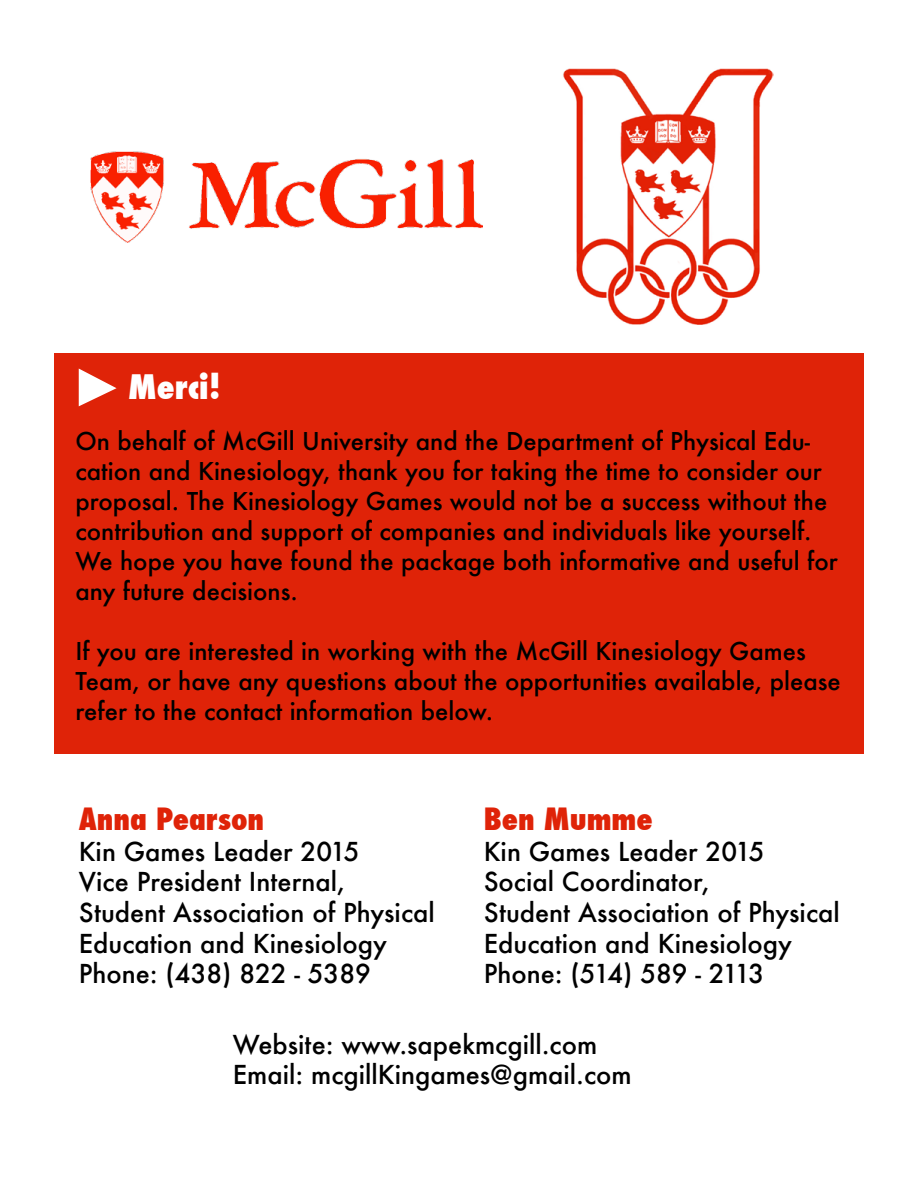
<style>
.page{position:relative;width:918px;height:1188px;background:#fff}
.page>*{position:absolute;margin:0;border:0;box-sizing:border-box;transform-origin:0 0}
.t1{font:800 condensed 33px "Futura";color:#fff}
.t2{font:800 condensed 30px "Futura";color:#df2308}
.t3{font:500 25.5px/30.6px "Futura";color:#000}
.t4{font:500 24px/30px "Futura";color:#000}
</style>
<div class="page">
<div style="left:54px;top:353px;width:810px;height:401px;background:#df2308"></div>
<svg style="left:79px;top:369px;width:38px;height:37px"></svg>
<img style="left:563px;top:68px;width:210px;height:257px">
<img style="left:90px;top:151px;width:392px;height:92px">
<h1 class="t1" style="left:128px;top:365px;width:94px">Merci!</h1>
<p class="t4" style="left:75px;top:426px;width:764px">On behalf of McGill University and the Department of Physical Edu&shy;cation and Kinesiology, thank you for taking the time to consider our proposal. The Kinesiology Games would not be a success without the contribution and support of companies and individuals like yourself.<br>We hope you have found the package both informative and useful for any future decisions.</p>
<p class="t4" style="left:75px;top:636px;width:767px">If you are interested in working with the McGill Kinesiology Games<br>Team, or have any questions about the opportunities available, please refer to the contact information below.</p>
<p class="t2" style="left:79px;top:799px;width:187px">Anna Pearson</p>
<p class="t3" style="left:79px;top:836px;width:358px">Kin Games Leader 2015<br>Vice President Internal,<br>Student Association of Physical<br>Education and Kinesiology<br>Phone: (438) 822 - 5389</p>
<p class="t2" style="left:484px;top:799px;width:171px">Ben Mumme</p>
<p class="t3" style="left:484px;top:836px;width:358px">Kin Games Leader 2015<br>Social Coordinator,<br>Student Association of Physical<br>Education and Kinesiology<br>Phone: (514) 589 - 2113</p>
<p class="t3" style="left:233px;top:1029px;width:400px">Website: www.sapekmcgill.com<br>Email: mcgillKingames@gmail.com</p>
</div>
